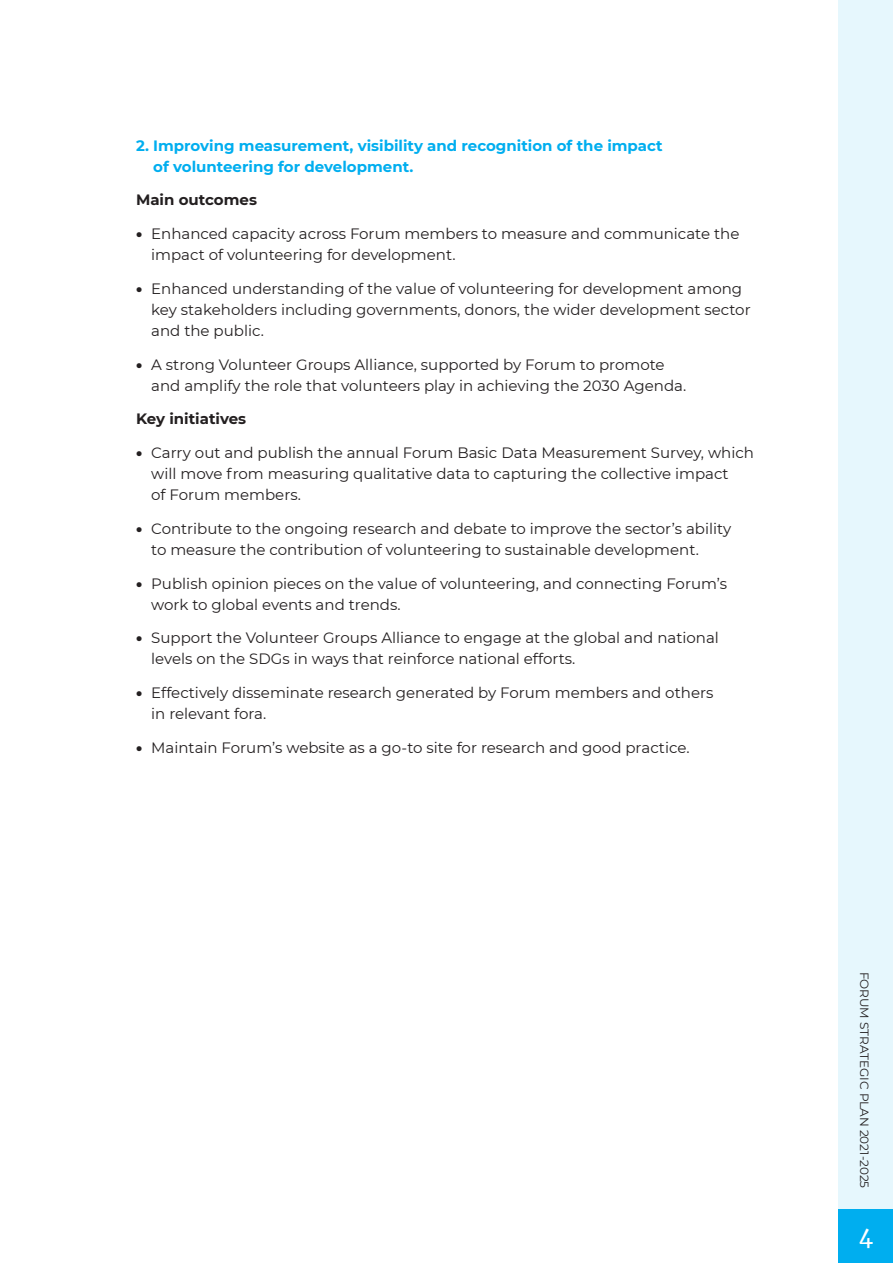
<style>
.page{position:relative;width:893px;height:1263px;background:#fff}
.page>*{position:absolute;margin:0;border:0;box-sizing:border-box;transform-origin:0 0}
.t1{font:22.5px "Merriweather";color:#fff}
.t2{font:15px/21px "Montserrat";color:#231f20}
.t3{font:700 15px/21px "Montserrat";color:#00aeef}
.t4{font:700 15px "Montserrat";color:#231f20}
.t5{font:12px "Montserrat";color:#231f20}
.s1{font-weight:900}
</style>
<div class="page">
<div style="left:839px;top:0;width:54px;height:1263px;background:#e6f7fd"></div>
<div style="left:839px;top:1210px;width:54px;height:53px;background:#00aeef"></div>
<p class="t3" style="left:153px;top:134px;width:511px;text-indent:-17px">2. Improving measurement, visibility and recognition of the impact of volunteering for development.</p>
<p class="t4" style="left:136px;top:189px;width:122px">Main outcomes</p>
<p class="t2" style="left:151px;top:223px;width:590px;text-indent:-15px"><span class="s1">•</span> Enhanced capacity across Forum members to measure and communicate the impact of volunteering for development.</p>
<p class="t2" style="left:151px;top:277px;width:601px;text-indent:-15px"><span class="s1">•</span> Enhanced understanding of the value of volunteering for development among key stakeholders including governments, donors, the wider development sector and the public.</p>
<p class="t2" style="left:151px;top:353px;width:536px;text-indent:-15px"><span class="s1">•</span> A strong Volunteer Groups Alliance, supported by Forum to promote and amplify the role that volunteers play in achieving the 2030 Agenda.</p>
<p class="t4" style="left:136px;top:408px;width:112px">Key initiatives</p>
<p class="t2" style="left:151px;top:442px;width:604px;text-indent:-15px"><span class="s1">•</span> Carry out and publish the annual Forum Basic Data Measurement Survey, which will move from measuring qualitative data to capturing the collective impact<br>of Forum members.</p>
<p class="t2" style="left:151px;top:518px;width:581px;text-indent:-15px"><span class="s1">•</span> Contribute to the ongoing research and debate to improve the sector’s ability to measure the contribution of volunteering to sustainable development.</p>
<p class="t2" style="left:151px;top:572px;width:577px;text-indent:-15px"><span class="s1">•</span> Publish opinion pieces on the value of volunteering, and connecting Forum’s work to global events and trends.</p>
<p class="t2" style="left:151px;top:627px;width:569px;text-indent:-15px"><span class="s1">•</span> Support the Volunteer Groups Alliance to engage at the global and national levels on the SDGs in ways that reinforce national efforts.</p>
<p class="t2" style="left:151px;top:682px;width:564px;text-indent:-15px"><span class="s1">•</span> Effectively disseminate research generated by Forum members and others in relevant fora.</p>
<p class="t2" style="left:136px;top:737px;width:555px"><span class="s1">•</span> Maintain Forum’s website as a go-to site for research and good practice.</p>
<p class="t5" style="left:873px;top:972px;width:218px;rotate:90deg">FORUM STRATEGIC PLAN 2021-2025</p>
<h1 class="t1" style="left:859px;top:1222px;width:16px">4</h1>
</div>
